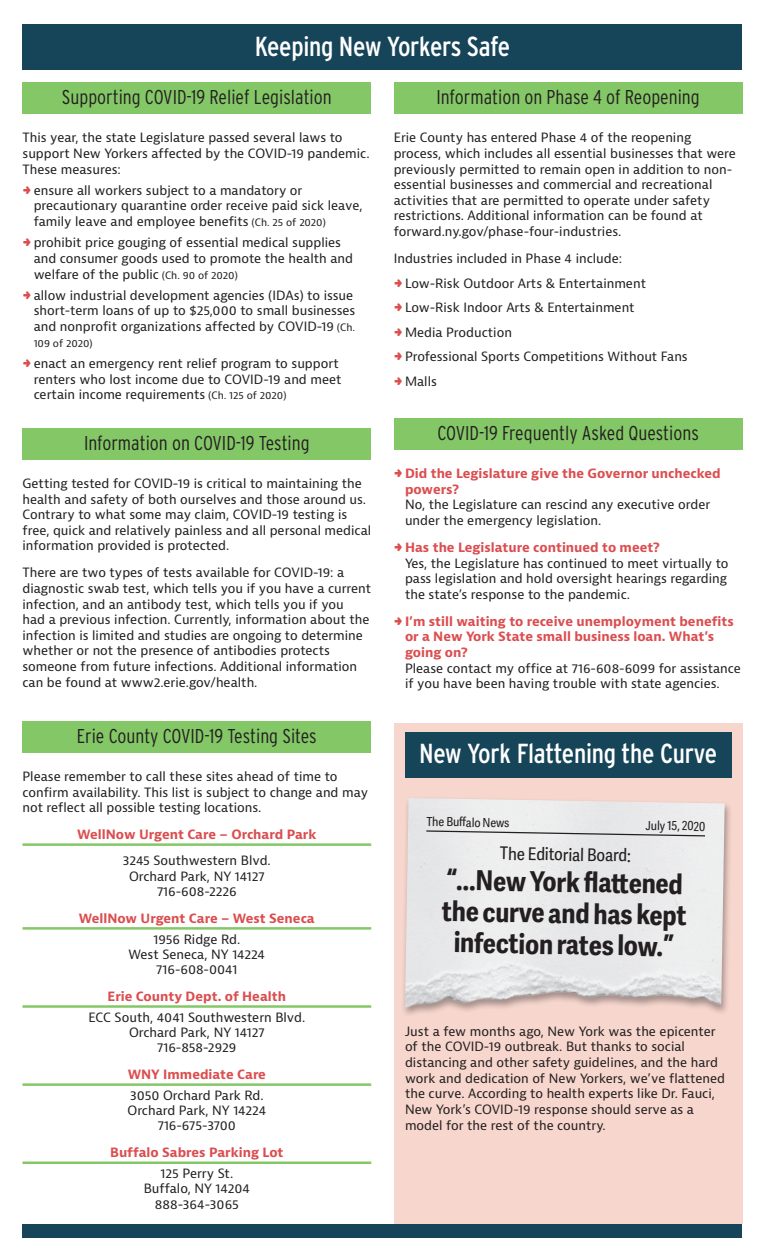
<style>
.page{position:relative;width:765px;height:1260px;background:#fff}
.page>*{position:absolute;margin:0;border:0;box-sizing:border-box;transform-origin:0 0}
.Body{font:700 27.5px/31.2px "Adelle Sans Cnd";color:#231f20;text-align:center}
.Body_Heading{font:27.5px "Interstate Condensed";letter-spacing:-.01em;color:#fff}
.Sub_Body_Heading{font:300 20px "Interstate Condensed";color:#231f20}
.Body-2{font:17.5px "Adelle Sans Cnd";color:#231f20}
.Body-3{font:12.5px/15.6px "Bernina Sans";color:#231f20}
.Location_Address{font:12.5px/15.2px "Bernina Sans";color:#231f20;text-align:center}
.Location_Header{font:700 12.5px "Bernina Sans";color:#db4e50}
.Newspaper_header{font:12.5px "Adelle Sans Cnd";color:#231f20}
.t1{font:10px "Bernina Sans";letter-spacing:-.01em;color:#231f20}
.s1{font-family:"Kobenhavn Pictos";color:#db4e50}
.s2{font-size:10px}
.s3{font-weight:700;color:#db4e50}
</style>
<div class="page">
<div style="left:22px;top:83px;width:349px;height:31px;background:#84c767"></div>
<div style="left:22px;top:428px;width:349px;height:31px;background:#84c767"></div>
<div style="left:22px;top:721px;width:349px;height:32px;background:#84c767"></div>
<hr style="left:22px;top:843px;width:349px;height:3px;background:#84c767">
<hr style="left:22px;top:927px;width:349px;height:3px;background:#84c767">
<hr style="left:22px;top:1005px;width:349px;height:3px;background:#84c767">
<hr style="left:22px;top:1083px;width:349px;height:3px;background:#84c767">
<hr style="left:22px;top:1162px;width:349px;height:2px;background:#84c767">
<div style="left:394px;top:83px;width:348px;height:31px;background:#84c767"></div>
<div style="left:394px;top:418px;width:348px;height:32px;background:#84c767"></div>
<div style="left:22px;top:25px;width:720px;height:45px;background:#164458"></div>
<div style="left:394px;top:723px;width:348px;height:501px;background:#f6d6cd"></div>
<div style="left:405px;top:732px;width:326px;height:46px;background:#164458"></div>
<div style="left:401px;top:796px;width:332px;height:222px;background:#231f20;opacity:.4"></div>
<img style="left:405px;top:798px;width:320px;height:215px">
<svg style="left:425px;top:830px;width:281px;height:7px;background:#c6c6c7"></svg>
<div style="left:22px;top:1224px;width:720px;height:14px;background:#164458"></div>
<p class="Body_Heading" style="left:255px;top:31px;width:257px">Keeping New Yorkers Safe</p>
<p class="Sub_Body_Heading" style="left:62px;top:86px;width:271px">Supporting COVID-19 Relief Legislation</p>
<p class="Body-3" style="left:22px;top:130px;width:349px">This year, the state Legislature passed several laws to support New Yorkers affected by the COVID-19 pandemic.<br>These measures:</p>
<p class="Body-3" style="left:34px;top:183px;width:330px;text-indent:-11px"><span class="s1">Ť</span> ensure all workers subject to a mandatory or precautionary quarantine order receive paid sick leave, family leave and employee benefits <span class="s2">(Ch. 25 of 2020)</span></p>
<p class="Body-3" style="left:34px;top:235px;width:321px;text-indent:-11px"><span class="s1">Ť</span> prohibit price gouging of essential medical supplies and consumer goods used to promote the health and welfare of the public <span class="s2">(Ch. 90 of 2020)</span></p>
<p class="Body-3" style="left:34px;top:288px;width:323px;text-indent:-11px"><span class="s1">Ť</span> allow industrial development agencies (IDAs) to issue short-term loans of up to $25,000 to small businesses and nonprofit organizations affected by COVID-19 <span class="s2">(Ch.</span></p>
<p class="t1" style="left:34px;top:337px;width:61px">109 of 2020)</p>
<p class="Body-3" style="left:34px;top:356px;width:309px;text-indent:-11px"><span class="s1">Ť</span> enact an emergency rent relief program to support renters who lost income due to COVID-19 and meet certain income requirements <span class="s2">(Ch. 125 of 2020)</span></p>
<p class="Sub_Body_Heading" style="left:84px;top:432px;width:227px">Information on COVID-19 Testing</p>
<p class="Body-3" style="left:22px;top:476px;width:350px">Getting tested for COVID-19 is critical to maintaining the health and safety of both ourselves and those around us.<br>Contrary to what some may claim, COVID-19 testing is free, quick and relatively painless and all personal medical information provided is protected.</p>
<p class="Body-3" style="left:22px;top:565px;width:350px">There are two types of tests available for COVID-19: a diagnostic swab test, which tells you if you have a current infection, and an antibody test, which tells you if you<br>had a previous infection. Currently, information about the infection is limited and studies are ongoing to determine whether or not the presence of antibodies protects someone from future infections. Additional information can be found at www2.erie.gov/health.</p>
<p class="Sub_Body_Heading" style="left:77px;top:725px;width:241px">Erie County COVID-19 Testing Sites</p>
<p class="Body-3" style="left:22px;top:769px;width:347px">Please remember to call these sites ahead of time to confirm availability. This list is subject to change and may not reflect all possible testing locations.</p>
<p class="Location_Header" style="left:77px;top:826px;width:241px">WellNow Urgent Care – Orchard Park</p>
<p class="Location_Address" style="left:123px;top:854px;width:149px">3245 Southwestern Blvd.<br>Orchard Park, NY 14127<br>716-608-2226</p>
<p class="Location_Header" style="left:79px;top:910px;width:238px">WellNow Urgent Care – West Seneca</p>
<p class="Location_Address" style="left:129px;top:932px;width:138px">1956 Ridge Rd.<br>West Seneca, NY 14224<br>716-608-0041</p>
<p class="Location_Header" style="left:108px;top:988px;width:180px">Erie County Dept. of Health</p>
<p class="Location_Address" style="left:88px;top:1010px;width:218px">ECC South, 4041 Southwestern Blvd.<br>Orchard Park, NY 14127<br>716-858-2929</p>
<p class="Location_Header" style="left:128px;top:1066px;width:140px">WNY Immediate Care</p>
<p class="Location_Address" style="left:128px;top:1088px;width:140px">3050 Orchard Park Rd.<br>Orchard Park, NY 14224<br>716-675-3700</p>
<p class="Location_Header" style="left:110px;top:1144px;width:175px">Buffalo Sabres Parking Lot</p>
<p class="Location_Address" style="left:144px;top:1166px;width:108px">125 Perry St.<br>Buffalo, NY 14204<br>888-364-3065</p>
<p class="Sub_Body_Heading" style="left:436px;top:86px;width:265px">Information on Phase 4 of Reopening</p>
<p class="Body-3" style="left:394px;top:130px;width:344px">Erie County has entered Phase 4 of the reopening process, which includes all essential businesses that were previously permitted to remain open in addition to non&shy;essential businesses and commercial and recreational activities that are permitted to operate under safety restrictions. Additional information can be found at forward.ny.gov/phase-four-industries.</p>
<p class="Body-3" style="left:394px;top:251px;width:230px">Industries included in Phase 4 include:</p>
<p class="Body-3" style="left:394px;top:275px;width:254px"><span class="s1">Ť</span> Low-Risk Outdoor Arts &amp; Entertainment</p>
<p class="Body-3" style="left:394px;top:300px;width:242px"><span class="s1">Ť</span> Low-Risk Indoor Arts &amp; Entertainment</p>
<p class="Body-3" style="left:394px;top:325px;width:120px"><span class="s1">Ť</span> Media Production</p>
<p class="Body-3" style="left:394px;top:349px;width:296px"><span class="s1">Ť</span> Professional Sports Competitions Without Fans</p>
<p class="Body-3" style="left:394px;top:374px;width:45px"><span class="s1">Ť</span> Malls</p>
<p class="Sub_Body_Heading" style="left:437px;top:422px;width:263px">COVID-19 Frequently Asked Questions</p>
<p class="Body-3" style="left:405px;top:466px;width:317px;text-indent:-11px"><span class="s1">Ť</span> <span class="s3">Did the Legislature give the Governor unchecked powers?<br></span>No, the Legislature can rescind any executive order under the emergency legislation.</p>
<p class="Body-3" style="left:405px;top:540px;width:325px;text-indent:-11px"><span class="s1">Ť</span> <span class="s3">Has the Legislature continued to meet?<br></span>Yes, the Legislature has continued to meet virtually to pass legislation and hold oversight hearings regarding the state’s response to the pandemic.</p>
<p class="Body-3" style="left:405px;top:614px;width:337px;text-indent:-11px"><span class="s1">Ť</span> <span class="s3">I’m still waiting to receive unemployment benefits or a New York State small business loan. What’s going on?<br></span>Please contact my office at 716-608-6099 for assistance if you have been having trouble with state agencies.</p>
<p class="Body_Heading" style="left:419px;top:738px;width:299px">New York Flattening the Curve</p>
<p class="Newspaper_header" style="left:427px;top:812px;width:85px;rotate:1deg">The Buffalo News</p>
<p class="Newspaper_header" style="left:646px;top:816px;width:61px;rotate:1deg">July 15, 2020</p>
<p class="Body-2" style="left:500px;top:841px;width:132px;rotate:1deg">The Editorial Board:</p>
<p class="Body" style="left:443px;top:863px;width:246px;rotate:1deg">“…New York fl att ened the curve and has kept infection rates low.”</p>
<p class="Body-3" style="left:405px;top:1024px;width:322px">Just a few months ago, New York was the epicenter of the COVID-19 outbreak. But thanks to social distancing and other safety guidelines, and the hard work and dedication of New Yorkers, we’ve flattened the curve. According to health experts like Dr. Fauci, New York’s COVID-19 response should serve as a model for the rest of the country.</p>
</div>
